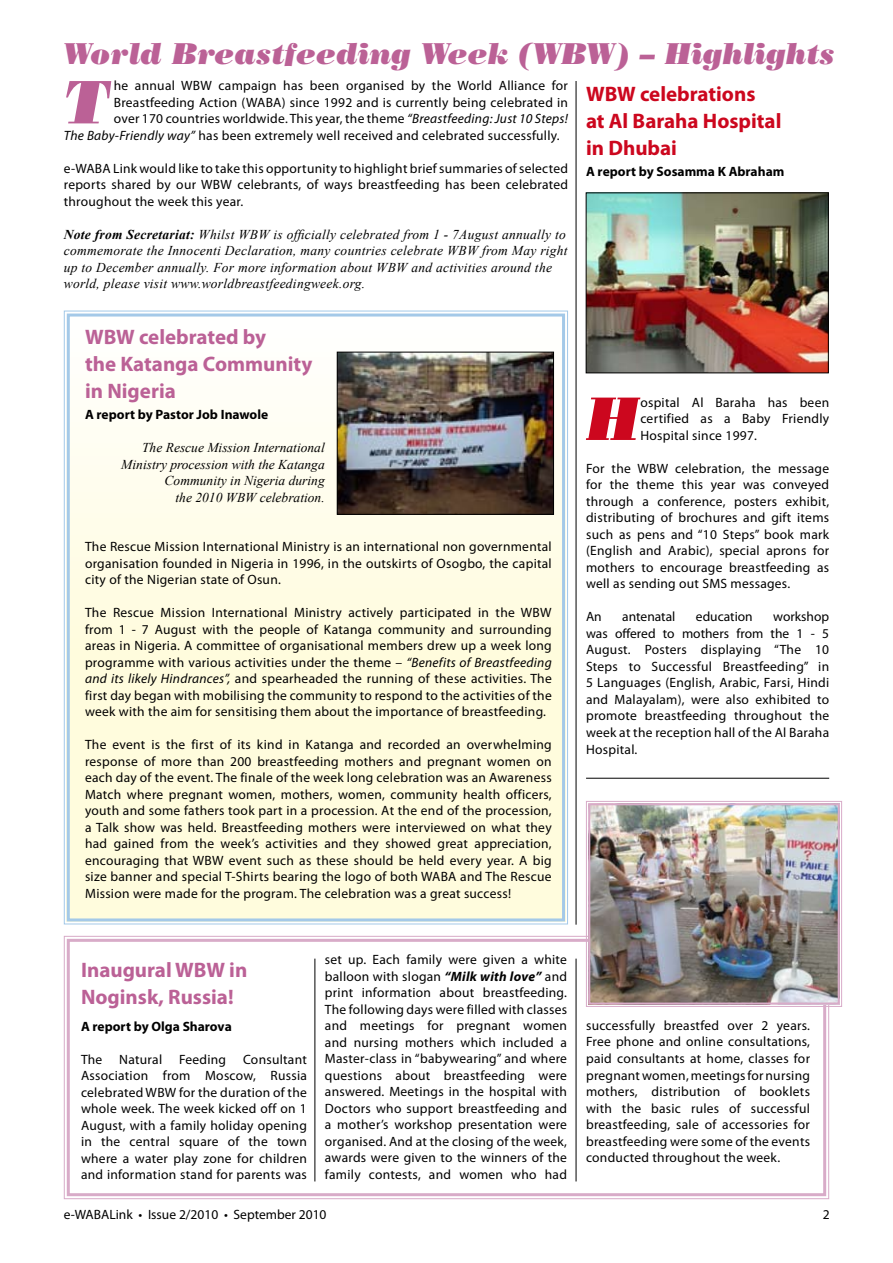
<style>
.page{position:relative;width:893px;height:1263px;background:#fff}
.page>*{position:absolute;margin:0;border:0;box-sizing:border-box;transform-origin:0 0}
.t1{font:italic 61.05px "Bodoni Poster";color:#bb6196}
.t2{font:italic 61.05px "Bodoni Poster";color:#cc071e}
.t3{font:italic 30px "Bodoni Poster";color:#bb6196}
.t4{font:700 21px/27px "Myriad Pro";color:#bb6196}
.t5{font:700 21px/27px "Myriad Pro";color:#cc071e}
.t6{font:13.5px/16.5px "Myriad Pro";letter-spacing:.02em;color:#000;text-align:justify}
.t7{font:italic 13.5px/16.5px "Times New Roman";letter-spacing:.02em;color:#000}
.t8{font:italic 13.5px/16.5px "Times New Roman";color:#000;text-align:right}
.t9{font:700 13.5px "Myriad Pro";color:#000}
.t10{font:13.5px "Myriad Pro";color:#000}
.s1{font-style:italic}
.s2{font-weight:700}
.s3{font-weight:700;font-style:italic}
</style>
<div class="page">
<svg style="left:63px;top:935px;width:767px;height:265px"></svg>
<div style="left:67px;top:939px;width:759px;height:257px;border:3px solid #d8abc8"></div>
<svg style="left:63px;top:310px;width:505px;height:615px"></svg>
<div style="left:67px;top:314px;width:498px;height:607px;border:3px solid #a4c9e8"></div>
<hr style="left:576px;top:81px;width:1px;height:844px;background:#000">
<img style="left:339px;top:354px;width:213px;height:159px">
<div style="left:337px;top:352px;width:217px;height:163px;border:1px solid #000"></div>
<img style="left:588px;top:195px;width:238px;height:176px">
<div style="left:586px;top:193px;width:242px;height:180px;border:1px solid #000"></div>
<hr style="left:576px;top:959px;width:1px;height:222px;background:#000">
<hr style="left:315px;top:959px;width:1px;height:222px;background:#000">
<img style="left:586px;top:801px;width:256px;height:206px">
<div style="left:588px;top:803px;width:252px;height:202px;border:2px solid #d8abc8"></div>
<hr style="left:586px;top:778px;width:243px;height:1px;background:#000">
<h2 class="t3" style="left:64px;top:35px;width:773px">World Breastfeeding Week (WBW) – Highlights</h2>
<h3 class="t5" style="left:586px;top:80px;width:197px">WBW celebrations<br>at Al Baraha Hospital in Dhubai</h3>
<p class="t9" style="left:586px;top:163px;width:200px">A report by Sosamma K Abraham</p>
<h1 class="t1" style="left:64px;top:66px;width:47px">T</h1>
<p class="t6" style="left:114px;top:77px;width:456px">he annual WBW campaign has been organised by the World Alliance for</p>
<p class="t6" style="left:114px;top:94px;width:456px">Breastfeeding Action (WABA) since 1992 and is currently being celebrated in</p>
<p class="t6" style="left:114px;top:110px;width:456px">over 170 countries worldwide. This year, the theme <span class="s1">“Breastfeeding: Just 10 Steps!</span></p>
<p class="t6" style="left:64px;top:127px;width:497px"><span class="s1">The Baby-Friendly way”</span> has been extremely well received and celebrated successfully.</p>
<p class="t6" style="left:64px;top:160px;width:506px">e-WABA Link would like to take this opportunity to highlight brief summaries of selected reports shared by our WBW celebrants, of ways breastfeeding has been celebrated throughout the week this year.</p>
<p class="t7" style="left:64px;top:226px;width:505px"><span class="s2">Note from Secretariat:</span> Whilst WBW is officially celebrated from 1 - 7August annually to commemorate the Innocenti Declaration, many countries celebrate WBW from May right up to December annually. For more information about WBW and activities around the world, please visit www.worldbreastfeedingweek.org.</p>
<h3 class="t4" style="left:85px;top:323px;width:229px">WBW celebrated by<br>the Katanga Community in Nigeria</h3>
<p class="t9" style="left:85px;top:406px;width:185px">A report by Pastor Job Inawole</p>
<p class="t8" style="left:121px;top:439px;width:205px">The Rescue Mission International<br>Ministry procession with the Katanga<br>Community in Nigeria during<br>the 2010 WBW celebration.</p>
<p class="t6" style="left:85px;top:538px;width:468px">The Rescue Mission International Ministry is an international non governmental organisation founded in Nigeria in 1996, in the outskirts of Osogbo, the capital city of the Nigerian state of Osun.</p>
<p class="t6" style="left:85px;top:604px;width:468px">The Rescue Mission International Ministry actively participated in the WBW from 1 - 7 August with the people of Katanga community and surrounding areas in Nigeria. A committee of organisational members drew up a week long programme with various activities under the theme – <span class="s1">“Benefits of Breastfeeding and its likely Hindrances”,</span> and spearheaded the running of these activities. The first day began with mobilising the community to respond to the activities of the week with the aim for sensitising them about the importance of breastfeeding.</p>
<p class="t6" style="left:85px;top:736px;width:468px">The event is the first of its kind in Katanga and recorded an overwhelming response of more than 200 breastfeeding mothers and pregnant women on each day of the event. The finale of the week long celebration was an Awareness Match where pregnant women, mothers, women, community health officers, youth and some fathers took part in a procession. At the end of the procession, a Talk show was held. Breastfeeding mothers were interviewed on what they had gained from the week’s activities and they showed great appreciation, encouraging that WBW event such as these should be held every year. A big size banner and special T-Shirts bearing the logo of both WABA and The Rescue Mission were made for the program. The celebration was a great success!</p>
<h1 class="t2" style="left:586px;top:382px;width:56px">H</h1>
<p class="t6" style="left:640px;top:394px;width:190px">ospital Al Baraha has been certified as a Baby Friendly Hospital since 1997.</p>
<p class="t6" style="left:586px;top:460px;width:245px">For the WBW celebration, the message for the theme this year was conveyed through a conference, posters exhibit, distributing of brochures and gift items such as pens and “10 Steps” book mark (English and Arabic), special aprons for mothers to encourage breastfeeding as well as sending out SMS messages.</p>
<p class="t6" style="left:586px;top:608px;width:17px">An</p>
<p class="t10" style="left:622px;top:609px;width:55px">antenatal</p>
<p class="t10" style="left:696px;top:609px;width:58px">education</p>
<p class="t6" style="left:586px;top:608px;width:245px;text-indent:187px">workshop was offered to mothers from the 1 - 5<br>August. Posters displaying “The 10<br>Steps to Successful Breastfeeding” in 5 Languages (English, Arabic, Farsi, Hindi and Malayalam), were also exhibited to promote breastfeeding throughout the week at the reception hall of the Al Baraha Hospital.</p>
<h3 class="t4" style="left:81px;top:955px;width:168px">Inaugural WBW in<br>Noginsk, Russia!</h3>
<p class="t9" style="left:81px;top:1017px;width:152px">A report by Olga Sharova</p>
<p class="t6" style="left:81px;top:1050px;width:227px">The Natural Feeding Consultant Association from Moscow, Russia celebrated WBW for the duration of the whole week. The week kicked off on 1<br>August, with a family holiday opening in the central square of the town where a water play zone for children and information stand for parents was</p>
<p class="t6" style="left:325px;top:951px;width:244px">set up. Each family were given a white balloon with slogan <span class="s3">“Milk with love”</span> and print information about breastfeeding.<br>The following days were filled with classes and meetings for pregnant women and nursing mothers which included a Master-class in “babywearing” and where questions about breastfeeding were answered. Meetings in the hospital with Doctors who support breastfeeding and a mother’s workshop presentation were organised. And at the closing of the week, awards were given to the winners of the family contests, and women who had</p>
<p class="t10" style="left:64px;top:1206px;width:264px">e-WABALink • Issue 2/2010 • September 2010</p>
<p class="t6" style="left:586px;top:1017px;width:226px">successfully breastfed over 2 years.<br>Free phone and online consultations, paid consultants at home, classes for pregnant women, meetings for nursing mothers, distribution of booklets with the basic rules of successful breastfeeding, sale of accessories for breastfeeding were some of the events conducted throughout the week.</p>
</div>
